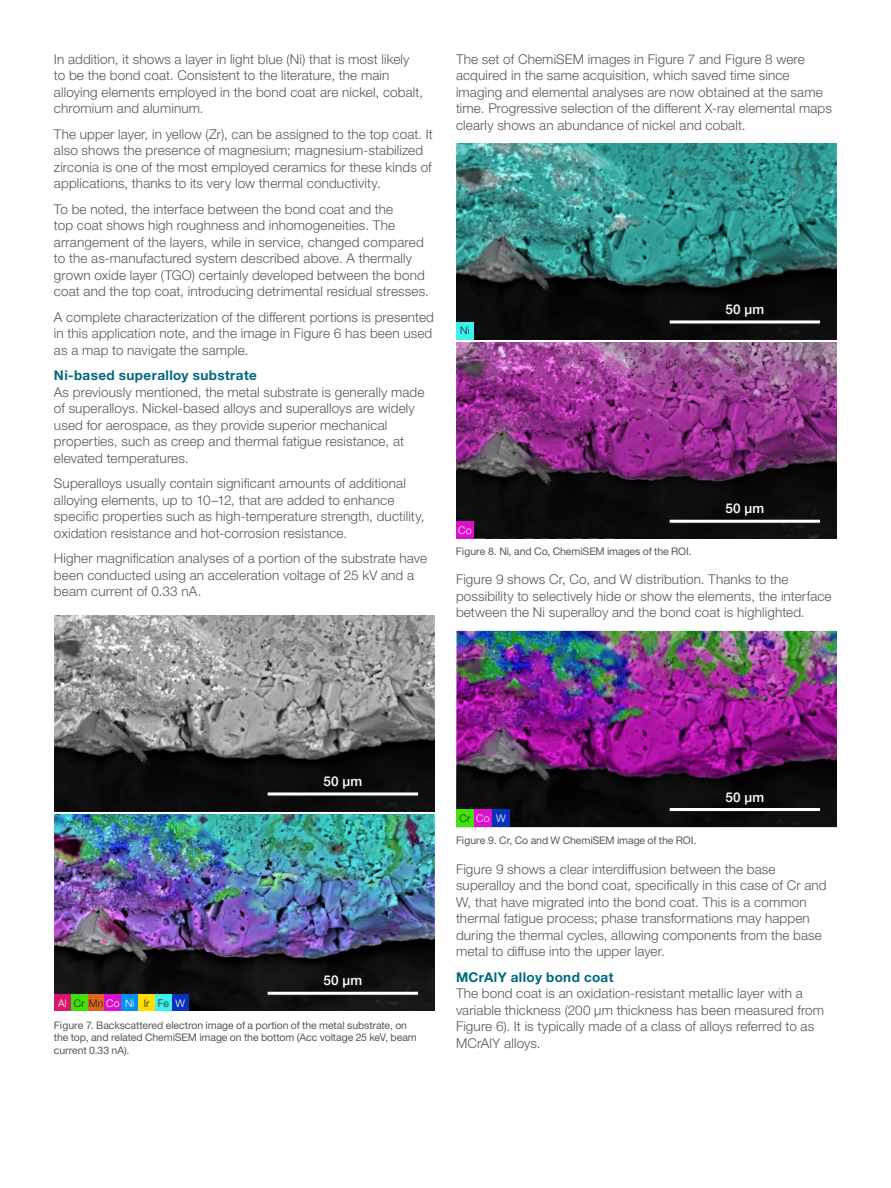
<style>
.page{position:relative;width:891px;height:1188px;background:#fff}
.page>*{position:absolute;margin:0;border:0;box-sizing:border-box;transform-origin:0 0}
.t1{font:300 13.5px/16.5px "Helvetica Neue LTW1 G";letter-spacing:.01em;color:#57585a}
.t2{font:700 13.5px "Helvetica Neue LTW1 G";letter-spacing:.03em;color:#00687f}
.t3{font:500 13.5px "Helvetica Neue LTW1 G";letter-spacing:.015em;color:#fff}
.t4{font:10.5px/12.6px "Helvetica Neue LTW1 G";letter-spacing:-.01em;color:#57585a}
.t5{font:300 10.5px "Helvetica Neue LTW1 G";letter-spacing:.02em;color:#231f20}
.t6{font:300 10.5px "Helvetica Neue LTW1 G";color:#fff}
.s1{color:#fff}
.s2{color:#231f20}
</style>
<div class="page">
<img style="left:456px;top:631px;width:381px;height:196px">
<div style="left:668px;top:791px;width:155px;height:22px;background:#0e0d0d"></div>
<hr style="left:670px;top:808px;width:150px;height:3px;background:#fff">
<div style="left:492px;top:809px;width:18px;height:18px;background:#0a31bd"></div>
<div style="left:474px;top:809px;width:18px;height:18px;background:#dc10cb"></div>
<div style="left:456px;top:809px;width:18px;height:18px;background:#41e208"></div>
<img style="left:456px;top:143px;width:381px;height:197px">
<div style="left:456px;top:322px;width:18px;height:18px;background:#3bf2ed"></div>
<img style="left:456px;top:343px;width:381px;height:196px">
<div style="left:456px;top:521px;width:18px;height:18px;background:#dc10cb"></div>
<img style="left:54px;top:615px;width:381px;height:197px">
<img style="left:54px;top:815px;width:381px;height:196px">
<div style="left:138px;top:995px;width:17px;height:16px;background:#fd0"></div>
<div style="left:172px;top:995px;width:17px;height:16px;background:#0a31bd"></div>
<div style="left:88px;top:995px;width:17px;height:16px;background:#e06521"></div>
<div style="left:121px;top:995px;width:17px;height:16px;background:#0191f2"></div>
<div style="left:155px;top:995px;width:17px;height:16px;background:#3bf2ed"></div>
<div style="left:71px;top:995px;width:17px;height:16px;background:#41e208"></div>
<div style="left:54px;top:995px;width:17px;height:16px;background:#de166f"></div>
<div style="left:105px;top:995px;width:16px;height:16px;background:#dc10cb"></div>
<div style="left:668px;top:503px;width:155px;height:22px;background:#231f20;opacity:.75"></div>
<hr style="left:670px;top:520px;width:150px;height:3px;background:#fff">
<div style="left:668px;top:304px;width:155px;height:22px;background:#0c0c0c"></div>
<hr style="left:670px;top:320px;width:150px;height:3px;background:#fff">
<div style="left:266px;top:776px;width:155px;height:22px;background:#0e0d0d"></div>
<hr style="left:268px;top:792px;width:150px;height:3px;background:#fff">
<div style="left:266px;top:975px;width:155px;height:22px;background:#231f20;opacity:.75"></div>
<hr style="left:268px;top:992px;width:150px;height:3px;background:#fff">
<p class="t1" style="left:54px;top:50px;width:371px">In addition, it shows a layer in light blue (Ni) that is most likely to be the bond coat. Consistent to the literature, the main alloying elements employed in the bond coat are nickel, cobalt, chromium and aluminum.</p>
<p class="t1" style="left:54px;top:125px;width:380px">The upper layer, in yellow (Zr), can be assigned to the top coat. It also shows the presence of magnesium; magnesium-stabilized zirconia is one of the most employed ceramics for these kinds of applications, thanks to its very low thermal conductivity.</p>
<p class="t1" style="left:54px;top:200px;width:377px">To be noted, the interface between the bond coat and the<br>top coat shows high roughness and inhomogeneities. The arrangement of the layers, while in service, changed compared to the as-manufactured system described above. A thermally grown oxide layer (TGO) certainly developed between the bond coat and the top coat, introducing detrimental residual stresses.</p>
<p class="t1" style="left:54px;top:308px;width:382px">A complete characterization of the different portions is presented in this application note, and the image in Figure 6 has been used as a map to navigate the sample.</p>
<p class="t2" style="left:54px;top:367px;width:204px">Ni-based superalloy substrate</p>
<p class="t1" style="left:54px;top:383px;width:372px">As previously mentioned, the metal substrate is generally made of superalloys. Nickel-based alloys and superalloys are widely used for aerospace, as they provide superior mechanical properties, such as creep and thermal fatigue resistance, at elevated temperatures.</p>
<p class="t1" style="left:54px;top:475px;width:372px">Superalloys usually contain significant amounts of additional alloying elements, up to 10–12, that are added to enhance specific properties such as high-temperature strength, ductility, oxidation resistance and hot-corrosion resistance.</p>
<p class="t1" style="left:54px;top:550px;width:375px">Higher magnification analyses of a portion of the substrate have been conducted using an acceleration voltage of 25 kV and a beam current of 0.33 nA.</p>
<p class="t1" style="left:456px;top:51px;width:377px">The set of ChemiSEM images in Figure 7 and Figure 8 were acquired in the same acquisition, which saved time since imaging and elemental analyses are now obtained at the same time. Progressive selection of the different X-ray elemental maps clearly shows an abundance of nickel and cobalt.</p>
<p class="t5" style="left:460px;top:324px;width:11px">Ni</p>
<p class="t3" style="left:726px;top:301px;width:40px">50 µm</p>
<p class="t6" style="left:458px;top:523px;width:15px">Co</p>
<p class="t4" style="left:456px;top:545px;width:237px">Figure 8. Ni, and Co, ChemiSEM images of the ROI.</p>
<p class="t3" style="left:726px;top:500px;width:40px">50 µm</p>
<p class="t1" style="left:456px;top:571px;width:377px">Figure 9 shows Cr, Co, and W distribution. Thanks to the possibility to selectively hide or show the elements, the interface between the Ni superalloy and the bond coat is highlighted.</p>
<p class="t3" style="left:324px;top:773px;width:40px">50 µm</p>
<p class="t5" style="left:58px;top:996px;width:129px"><span class="s1">Al</span> Cr Mn <span class="s1">Co Ni</span> Ir Fe <span class="s1">W</span></p>
<p class="t3" style="left:324px;top:972px;width:40px">50 µm</p>
<p class="t4" style="left:54px;top:1018px;width:364px">Figure 7. Backscattered electron image of a portion of the metal substrate, on the top, and related ChemiSEM image on the bottom (Acc voltage 25 keV, beam current 0.33 nA).</p>
<p class="t6" style="left:460px;top:812px;width:48px"><span class="s2">Cr</span> Co W</p>
<p class="t4" style="left:456px;top:834px;width:242px">Figure 9. Cr, Co and W ChemiSEM image of the ROI.</p>
<p class="t3" style="left:726px;top:789px;width:40px">50 µm</p>
<p class="t1" style="left:456px;top:861px;width:372px">Figure 9 shows a clear interdiffusion between the base superalloy and the bond coat, specifically in this case of Cr and W, that have migrated into the bond coat. This is a common thermal fatigue process; phase transformations may happen during the thermal cycles, allowing components from the base metal to diffuse into the upper layer.</p>
<p class="t2" style="left:456px;top:968px;width:159px">MCrAlY alloy bond coat</p>
<p class="t1" style="left:456px;top:985px;width:370px">The bond coat is an oxidation-resistant metallic layer with a variable thickness (200 µm thickness has been measured from Figure 6). It is typically made of a class of alloys referred to as MCrAlY alloys.</p>
</div>
